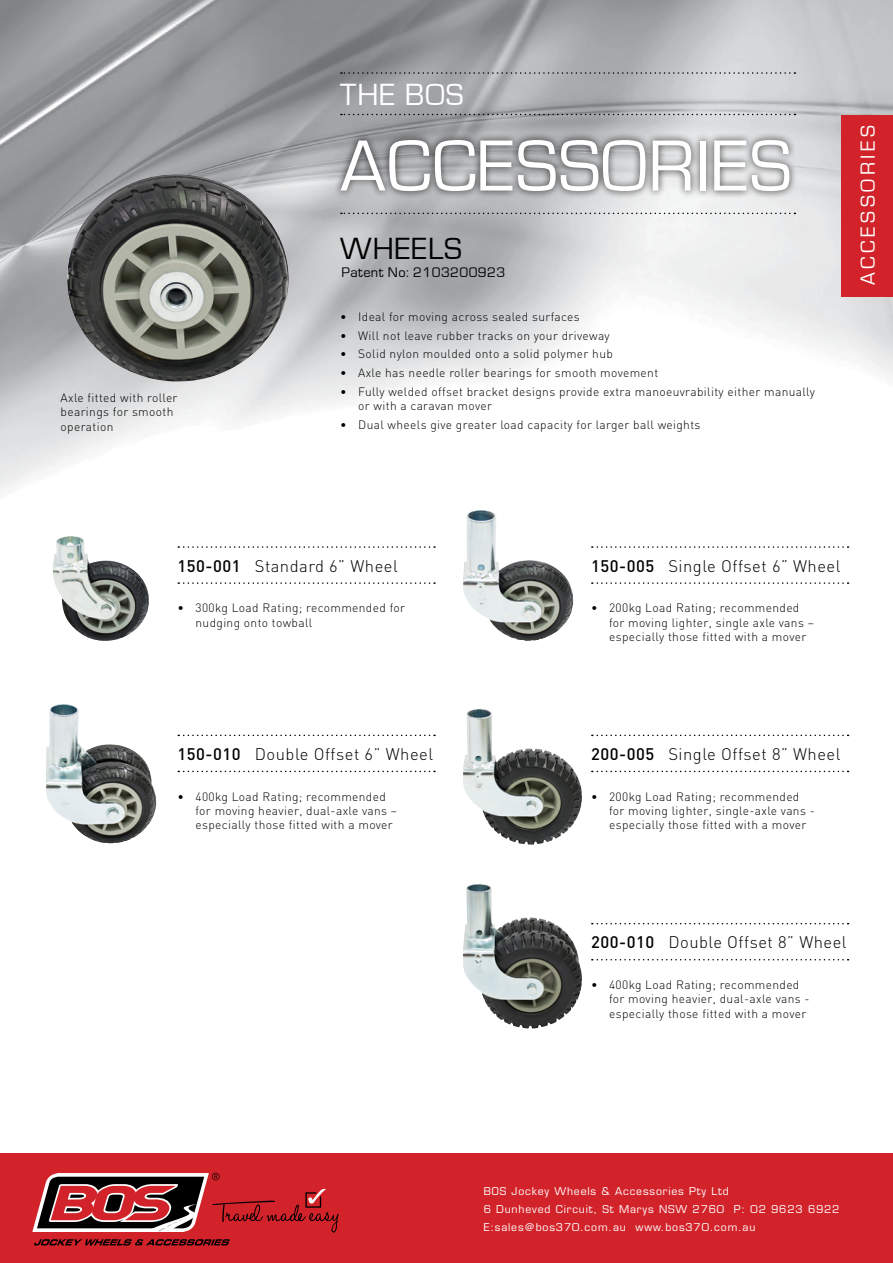
<style>
.page{position:relative;width:893px;height:1263px;background:#fff}
.page>*{position:absolute;margin:0;border:0;box-sizing:border-box;transform-origin:0 0}
.t1{font:75px "Eurostile";letter-spacing:.01em;color:#fff}
.t2{font:31.65px "Eurostile";letter-spacing:.03em;color:#000}
.t3{font:31.65px "Eurostile";letter-spacing:.03em;color:#fff}
.t4{font:21px "Eurostile";letter-spacing:.17em;color:#fff}
.t5{font:300 16.65px "DIN";letter-spacing:.03em;color:#000}
.t6{font:14.4px "Eurostile";letter-spacing:.03em;color:#000}
.t7{font:300 12px/14.4px "DIN";letter-spacing:.03em;color:#000}
.t8{font:10.5px "Eurostile";letter-spacing:.08em;color:#fff}
.s1{font-weight:500}
</style>
<div class="page">
<img style="left:0;top:0;width:893px;height:491px">
<div style="left:333px;top:132px;width:465px;height:67px;background:#000;opacity:.75"></div>
<svg style="left:341px;top:114px;width:454px;height:1px"></svg>
<svg style="left:341px;top:213px;width:454px;height:1px"></svg>
<svg style="left:341px;top:72px;width:454px;height:2px"></svg>
<div style="left:0;top:1150px;width:893px;height:113px;background:#d2232a"></div>
<hr style="left:0;top:1148px;width:893px;height:4px;background:#fff">
<div style="left:842px;top:115px;width:51px;height:182px;background:#d2232a"></div>
<img style="left:66px;top:174px;width:225px;height:208px">
<svg style="left:592px;top:546px;width:257px;height:2px"></svg>
<svg style="left:592px;top:735px;width:257px;height:1px"></svg>
<svg style="left:592px;top:923px;width:257px;height:1px"></svg>
<svg style="left:178px;top:546px;width:257px;height:2px"></svg>
<svg style="left:178px;top:735px;width:257px;height:1px"></svg>
<svg style="left:592px;top:582px;width:257px;height:2px"></svg>
<svg style="left:592px;top:771px;width:257px;height:1px"></svg>
<svg style="left:592px;top:959px;width:257px;height:1px"></svg>
<svg style="left:178px;top:582px;width:257px;height:2px"></svg>
<svg style="left:178px;top:771px;width:257px;height:1px"></svg>
<img style="left:53px;top:536px;width:96px;height:105px">
<img style="left:463px;top:510px;width:111px;height:131px">
<img style="left:46px;top:704px;width:110px;height:139px">
<img style="left:463px;top:709px;width:119px;height:135px">
<img style="left:463px;top:884px;width:119px;height:144px">
<svg style="left:32px;top:1172px;width:307px;height:73px"></svg>
<p class="t7" style="left:61px;top:390px;width:118px">Axle fitted with roller bearings for smooth operation</p>
<p class="t3" style="left:340px;top:77px;width:125px">THE BOS</p>
<p class="t1" style="left:340px;top:125px;width:453px">ACCESSORIES</p>
<p class="t2" style="left:340px;top:232px;width:123px">WHEELS</p>
<p class="t6" style="left:342px;top:265px;width:165px">Patent No: 2103200923</p>
<p class="t7" style="left:340px;top:309px;width:241px">• Ideal for moving across sealed surfaces</p>
<p class="t7" style="left:340px;top:328px;width:271px">• Will not leave rubber tracks on your driveway</p>
<p class="t7" style="left:340px;top:347px;width:274px">• Solid nylon moulded onto a solid polymer hub</p>
<p class="t7" style="left:340px;top:365px;width:320px">• Axle has needle roller bearings for smooth movement</p>
<p class="t7" style="left:358px;top:384px;width:458px;text-indent:-18px">• Fully welded offset bracket designs provide extra manoeuvrability either manually or with a caravan mover</p>
<p class="t7" style="left:340px;top:417px;width:362px">• Dual wheels give greater load capacity for larger ball weights</p>
<p class="t4" style="left:856px;top:285px;width:161px;rotate:-90deg">ACCESSORIES</p>
<p class="t5" style="left:178px;top:555px;width:222px"><span class="s1">150-001</span> Standard 6” Wheel</p>
<p class="t5" style="left:591px;top:555px;width:251px"><span class="s1">150-005</span> Single Offset 6” Wheel</p>
<p class="t7" style="left:196px;top:601px;width:211px;text-indent:-18px">• 300kg Load Rating; recommended for nudging onto towball</p>
<p class="t7" style="left:609px;top:601px;width:206px;text-indent:-18px">• 200kg Load Rating; recommended for moving lighter, single axle vans – especially those fitted with a mover</p>
<p class="t5" style="left:178px;top:744px;width:257px"><span class="s1">150-010</span> Double Offset 6” Wheel</p>
<p class="t5" style="left:591px;top:744px;width:251px"><span class="s1">200-005</span> Single Offset 8” Wheel</p>
<p class="t7" style="left:196px;top:789px;width:203px;text-indent:-18px">• 400kg Load Rating; recommended for moving heavier, dual-axle vans – especially those fitted with a mover</p>
<p class="t7" style="left:609px;top:789px;width:207px;text-indent:-18px">• 200kg Load Rating; recommended for moving lighter, single-axle vans - especially those fitted with a mover</p>
<p class="t5" style="left:591px;top:932px;width:257px"><span class="s1">200-010</span> Double Offset 8” Wheel</p>
<p class="t7" style="left:609px;top:977px;width:202px;text-indent:-18px">• 400kg Load Rating; recommended for moving heavier, dual-axle vans - especially those fitted with a mover</p>
<p class="t8" style="left:484px;top:1185px;width:247px">BOS Jockey Wheels &amp; Accessories Pty Ltd</p>
<p class="t8" style="left:484px;top:1203px;width:357px">6 Dunheved Circuit, St Marys NSW 2760 P: 02 9623 6922</p>
<p class="t8" style="left:484px;top:1221px;width:273px">E:sales@bos370.com.au www.bos370.com.au</p>
</div>
